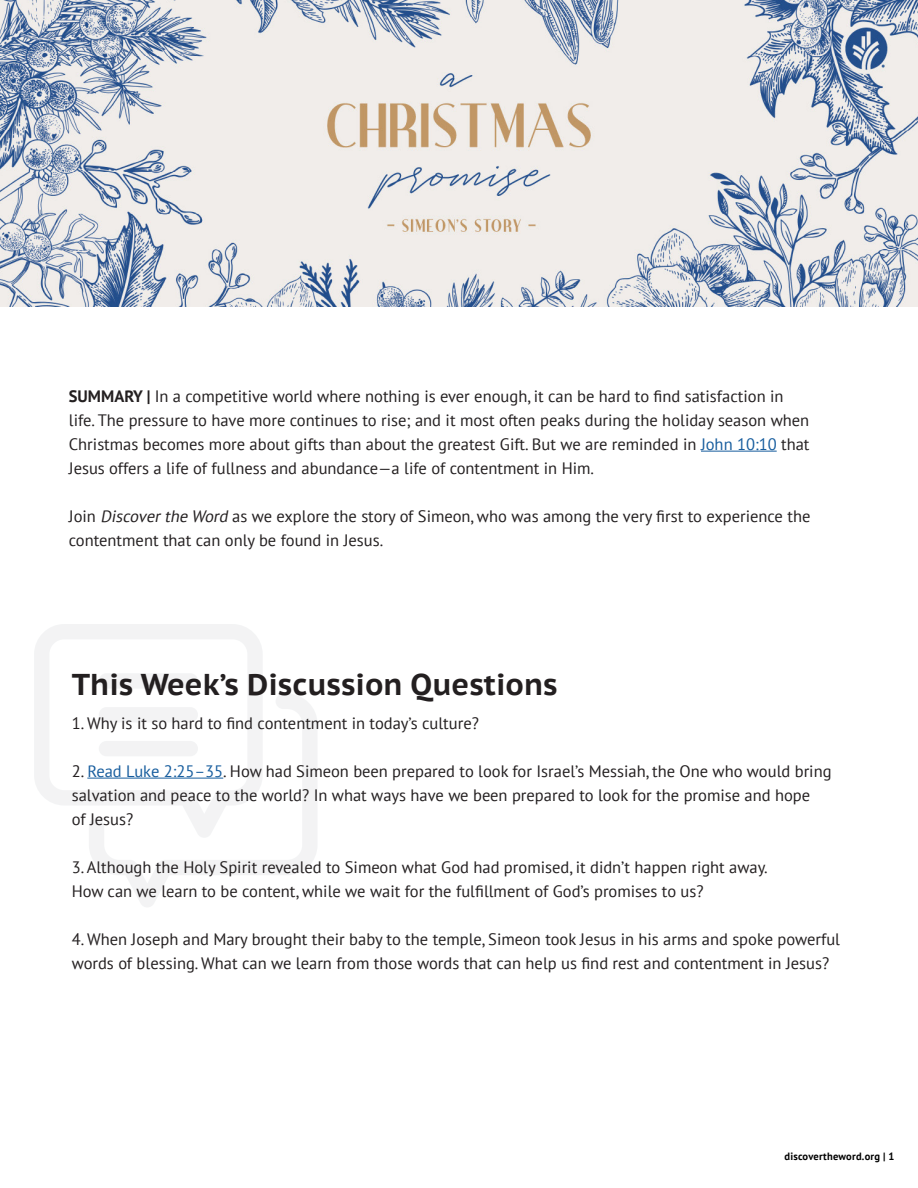
<style>
.page{position:relative;width:918px;height:1188px;background:#fff}
.page>*{position:absolute;margin:0;border:0;box-sizing:border-box;transform-origin:0 0}
.t1{font:700 30px "PT Sans Caption";color:#231f20}
.t2{font:16.5px/24px "PT Sans";color:#231f20}
.t3{font:700 10.5px "PT Sans";letter-spacing:.02em;color:#000}
.s1{font-weight:700}
.s2{color:#175d9e}
.s3{font-style:italic}
</style>
<div class="page">
<svg style="left:34px;top:624px;width:228px;height:181px"></svg>
<svg style="left:89px;top:694px;width:228px;height:213px"></svg>
<img style="left:0;top:0;width:918px;height:307px">
<hr style="left:87px;top:778px;width:136px;height:1px;background:#175d9e">
<hr style="left:701px;top:451px;width:76px;height:1px;background:#175d9e">
<p class="t2" style="left:69px;top:384px;width:742px"><span class="s1">SUMMARY |</span> In a competitive world where nothing is ever enough, it can be hard to find satisfaction in life. The pressure to have more continues to rise; and it most often peaks during the holiday season when Christmas becomes more about gifts than about the greatest Gift. But we are reminded in <span class="s2">John 10:10</span> that Jesus offers a life of fullness and abundance—a life of contentment in Him.</p>
<p class="t2" style="left:69px;top:504px;width:743px">Join <span class="s3">Discoverthe Word</span> as we explore the story of Simeon, who was among the very first to experience the contentment that can only be found in Jesus.</p>
<p class="t1" style="left:72px;top:665px;width:487px">This Week’s Discussion Questions</p>
<p class="t2" style="left:72px;top:711px;width:409px">1. Why is it so hard to find contentment in today’s culture?</p>
<p class="t2" style="left:72px;top:759px;width:761px">2. <span class="s2">Read Luke 2:25–35</span>. How had Simeon been prepared to look for Israel’s Messiah, the One who would bring salvation and peace to the world? In what ways have we been prepared to look for the promise and hope</p>
<p class="t2" style="left:72px;top:807px;width:63px">of Jesus?</p>
<p class="t2" style="left:72px;top:855px;width:698px">3. Although the Holy Spirit revealed to Simeon what God had promised, it didn’t happen right away.</p>
<p class="t2" style="left:72px;top:879px;width:633px">How can we learn to be content, while we wait for the fulfillment of God’s promises to us?</p>
<p class="t2" style="left:72px;top:927px;width:770px">4. When Joseph and Mary brought their baby to the temple, Simeon took Jesus in his arms and spoke powerful words of blessing. What can we learn from those words that can help us find rest and contentment in Jesus?</p>
<p class="t3" style="left:785px;top:1149px;width:111px">discovertheword.org | 1</p>
</div>
